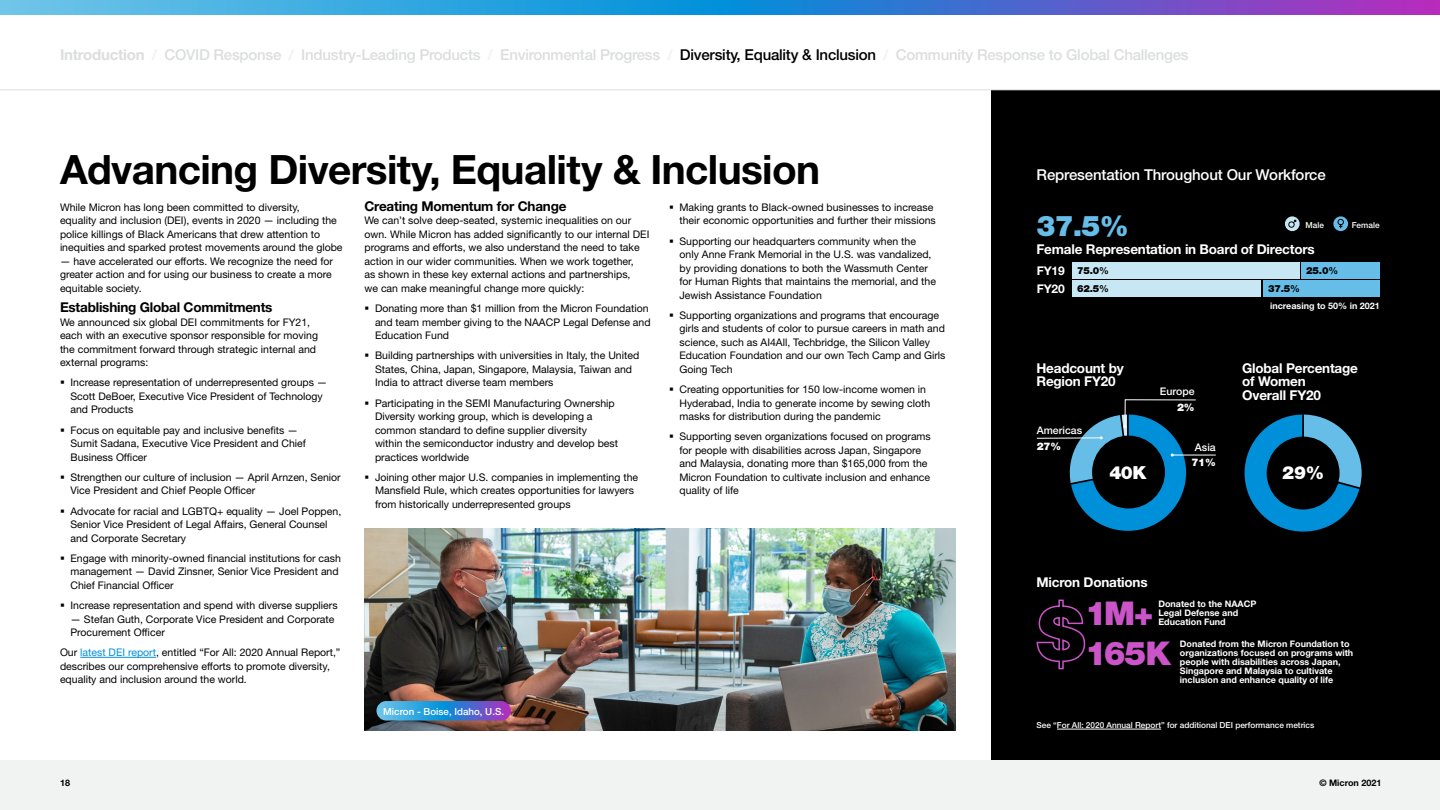
<style>
.page{position:relative;width:1440px;height:810px;background:#fff}
.page>*{position:absolute;margin:0;border:0;box-sizing:border-box;transform-origin:0 0}
.t1{font:700 40.5px "Helvetica Neue LT Std";letter-spacing:-.015em;color:#000}
.t2{font:900 32.85px "Helvetica Neue LT Std";letter-spacing:-.06em;color:#ca54c8}
.t3{font:900 28.5px "Helvetica Neue LT Std";color:#65bde8}
.t4{font:900 18px "Helvetica Neue LT Std";color:#fff}
.t5{font:500 15px "Helvetica Neue LT Std";letter-spacing:-.015em;color:#dcddde}
.t6{font:500 15px "Helvetica Neue LT Std";letter-spacing:-.01em;color:#fff}
.t7{font:700 13.5px/13.5px "Helvetica Neue LT Std";letter-spacing:-.015em;color:#fff}
.t8{font:700 13.5px "Helvetica Neue LT Std";letter-spacing:-.015em;color:#000}
.t9{font:700 12px/18.7px "Helvetica Neue LT Std";letter-spacing:-.015em;color:#fff}
.t10{font:10.5px/13.5px "Helvetica Neue LT Std";color:#000}
.t11{font:500 10.5px "Helvetica Neue LT Std";color:#fff}
.t12{font:900 10.5px "Helvetica Neue LT Std";color:#fff}
.t13{font:500 9.75px "Helvetica Neue LT Std";color:#fff}
.t14{font:900 9.75px "Helvetica Neue LT Std";letter-spacing:-.015em;color:#000}
.t15{font:700 9px/9px "Helvetica Neue LT Std";color:#fff}
.t16{font:700 9px "Helvetica Neue LT Std";color:#000}
.t17{font:500 8.25px "Helvetica Neue LT Std";color:#fff}
.s1{font-weight:700}
.s2{font-weight:700;color:#f1f2f2}
.s3{color:#000}
.s4{color:#0090da}
</style>
<div class="page">
<hr style="left:80px;top:657px;width:76px;height:1px;background:#0090da">
<img style="left:364px;top:528px;width:592px;height:202px">
<svg style="left:376px;top:701px;width:135px;height:20px;background:#4882d1"></svg>
<div style="left:992px;top:0;width:448px;height:810px;background:#000"></div>
<svg style="left:1333px;top:216px;width:15px;height:15px"></svg>
<svg style="left:1337px;top:219px;width:7px;height:10px"></svg>
<svg style="left:1285px;top:216px;width:15px;height:15px"></svg>
<svg style="left:1288px;top:219px;width:9px;height:9px"></svg>
<div style="left:1073px;top:281px;width:188px;height:16px;background:#c7e7f4"></div>
<div style="left:1264px;top:281px;width:116px;height:16px;background:#65bde8"></div>
<div style="left:1073px;top:262px;width:227px;height:16px;background:#c7e7f4"></div>
<div style="left:1302px;top:262px;width:78px;height:16px;background:#65bde8"></div>
<hr style="left:1057px;top:729px;width:104px;height:1px;background:#fff">
<hr style="left:1172px;top:455px;width:44px;height:1px;background:#fff">
<svg style="left:1036px;top:399px;width:160px;height:132px"></svg>
<div style="left:1092px;top:436px;width:73px;height:73px;background:#000;border-radius:50%"></div>
<svg style="left:1245px;top:415px;width:117px;height:117px"></svg>
<div style="left:1267px;top:437px;width:73px;height:73px;background:#000;border-radius:50%"></div>
<svg style="left:1036px;top:599px;width:50px;height:71px"></svg>
<div style="left:0;top:0;width:1440px;height:90px;background:#fff"></div>
<hr style="left:0;top:90px;width:1440px;height:1px;background:#dcddde">
<svg style="left:0;top:0;width:1440px;height:15px;background:#4a84d5"></svg>
<div style="left:0;top:760px;width:1440px;height:50px;background:#f1f2f2"></div>
<h3 class="t5" style="left:60px;top:46px;width:1130px"><span class="s1">Introduction</span> <span class="s2">/</span> COVID Response <span class="s2">/</span> Industry-Leading Products <span class="s2">/</span> Environmental Progress <span class="s2">/</span> <span class="s3">Diversity, Equality &amp; Inclusion</span> <span class="s2">/</span> Community Response to Global Challenges</h3>
<h1 class="t1" style="left:60px;top:144px;width:762px">Advancing Diversity, Equality &amp; Inclusion</h1>
<p class="t10" style="left:60px;top:200px;width:284px">While Micron has long been committed to diversity,<br>equality and inclusion (DEI), events in 2020 — including the police killings of Black Americans that drew attention to inequities and sparked protest movements around the globe</p>
<p class="t10" style="left:60px;top:254px;width:274px">— have accelerated our efforts. We recognize the need for greater action and for using our business to create a more equitable society.</p>
<p class="t8" style="left:60px;top:299px;width:214px">Establishing Global Commitments</p>
<p class="t10" style="left:60px;top:315px;width:260px">We announced six global DEI commitments for FY21, each with an executive sponsor responsible for moving the commitment forward through strategic internal and external programs:</p>
<p class="t10" style="left:70px;top:376px;width:258px">Increase representation of underrepresented groups —<br>Scott DeBoer, Executive Vice President of Technology and Products</p>
<p class="t10" style="left:70px;top:423px;width:237px">Focus on equitable pay and inclusive benefits —<br>Sumit Sadana, Executive Vice President and Chief<br>Business Officer</p>
<p class="t10" style="left:70px;top:470px;width:272px">Strengthen our culture of inclusion — April Arnzen, Senior<br>Vice President and Chief People Officer</p>
<p class="t10" style="left:70px;top:504px;width:272px">Advocate for racial and LGBTQ+ equality — Joel Poppen,<br>Senior Vice President of Legal Affairs, General Counsel and Corporate Secretary</p>
<p class="t10" style="left:70px;top:551px;width:272px">Engage with minority-owned financial institutions for cash management — David Zinsner, Senior Vice President and<br>Chief Financial Officer</p>
<p class="t10" style="left:70px;top:598px;width:269px">Increase representation and spend with diverse suppliers</p>
<p class="t10" style="left:70px;top:612px;width:266px">— Stefan Guth, Corporate Vice President and Corporate<br>Procurement Officer</p>
<p class="t10" style="left:60px;top:646px;width:282px">Our <span class="s4">latest DEI report</span>, entitled “For All: 2020 Annual Report,” describes our comprehensive efforts to promote diversity, equality and inclusion around the world.</p>
<p class="t8" style="left:364px;top:198px;width:204px">Creating Momentum for Change</p>
<p class="t10" style="left:364px;top:214px;width:286px">We can’t solve deep-seated, systemic inequalities on our own. While Micron has added significantly to our internal DEI programs and efforts, we also understand the need to take action in our wider communities. When we work together,<br>as shown in these key external actions and partnerships,<br>we can make meaningful change more quickly:</p>
<p class="t10" style="left:375px;top:301px;width:277px">Donating more than $1 million from the Micron Foundation and team member giving to the NAACP Legal Defense and<br>Education Fund</p>
<p class="t10" style="left:375px;top:349px;width:266px">Building partnerships with universities in Italy, the United<br>States, China, Japan, Singapore, Malaysia, Taiwan and<br>India to attract diverse team members</p>
<p class="t10" style="left:375px;top:396px;width:245px">Participating in the SEMI Manufacturing Ownership Diversity working group, which is developing a common standard to define supplier diversity<br>within the semiconductor industry and develop best practices worldwide</p>
<p class="t10" style="left:375px;top:470px;width:265px">Joining other major U.S. companies in implementing the<br>Mansfield Rule, which creates opportunities for lawyers from historically underrepresented groups</p>
<p class="t10" style="left:680px;top:200px;width:258px">Making grants to Black-owned businesses to increase their economic opportunities and further their missions</p>
<p class="t10" style="left:680px;top:234px;width:258px">Supporting our headquarters community when the only Anne Frank Memorial in the U.S. was vandalized, by providing donations to both the Wassmuth Center for Human Rights that maintains the memorial, and the Jewish Assistance Foundation</p>
<p class="t10" style="left:680px;top:308px;width:268px">Supporting organizations and programs that encourage girls and students of color to pursue careers in math and science, such as AI4All, Techbridge, the Silicon Valley Education Foundation and our own Tech Camp and Girls Going Tech</p>
<p class="t10" style="left:680px;top:382px;width:252px">Creating opportunities for 150 low-income women in<br>Hyderabad, India to generate income by sewing cloth masks for distribution during the pandemic</p>
<p class="t10" style="left:680px;top:430px;width:253px">Supporting seven organizations focused on programs for people with disabilities across Japan, Singapore and Malaysia, donating more than $165,000 from the Micron Foundation to cultivate inclusion and enhance quality of life</p>
<p class="t13" style="left:383px;top:705px;width:122px">Micron - Boise, Idaho, U.S.</p>
<h3 class="t6" style="left:1037px;top:165px;width:291px">Representation Throughout Our Workforce</h3>
<p class="t17" style="left:1305px;top:220px;width:20px">Male</p>
<p class="t17" style="left:1352px;top:220px;width:29px">Female</p>
<h3 class="t3" style="left:1036px;top:209px;width:94px">37.5%</h3>
<p class="t7" style="left:1036px;top:242px;width:280px">Female Representation in Board of Directors</p>
<p class="t9" style="left:1037px;top:261px;width:29px">FY19<br>FY20</p>
<p class="t14" style="left:1077px;top:264px;width:33px">75.0<span class="s1">%</span></p>
<p class="t14" style="left:1306px;top:264px;width:33px">25.0<span class="s1">%</span></p>
<p class="t14" style="left:1077px;top:283px;width:33px">62.5<span class="s1">%</span></p>
<p class="t14" style="left:1268px;top:283px;width:33px">37.5<span class="s1">%</span></p>
<p class="t15" style="left:1270px;top:301px;width:111px">increasing to 50% in 2021</p>
<p class="t7" style="left:1037px;top:361px;width:89px">Headcount by<br>Region FY20</p>
<p class="t11" style="left:1160px;top:385px;width:36px">Europe</p>
<p class="t7" style="left:1242px;top:361px;width:117px">Global Percentage of Women<br>Overall FY20</p>
<p class="t12" style="left:1177px;top:401px;width:19px">2%</p>
<p class="t11" style="left:1037px;top:424px;width:47px">Americas</p>
<p class="t12" style="left:1037px;top:440px;width:26px">27%</p>
<p class="t11" style="left:1195px;top:441px;width:22px">Asia</p>
<h3 class="t4" style="left:1109px;top:462px;width:39px">40K</h3>
<p class="t12" style="left:1191px;top:456px;width:26px">71%</p>
<h3 class="t4" style="left:1282px;top:462px;width:43px">29%</h3>
<p class="t7" style="left:1036px;top:575px;width:113px">Micron Donations</p>
<p class="t15" style="left:1158px;top:599px;width:100px">Donated to the NAACP<br>Legal Defense and<br>Education Fund</p>
<p class="t15" style="left:1180px;top:639px;width:175px">Donated from the Micron Foundation to organizations focused on programs with people with disabilities across Japan, Singapore and Malaysia to cultivate inclusion and enhance quality of life</p>
<h2 class="t2" style="left:1085px;top:593px;width:70px">1M+</h2>
<h2 class="t2" style="left:1085px;top:634px;width:87px">165K</h2>
<p class="t17" style="left:1036px;top:720px;width:279px">See “For All: 2020 Annual Report” for additional DEI performance metrics</p>
<p class="t16" style="left:60px;top:778px;width:12px">18</p>
<p class="t16" style="left:1319px;top:778px;width:64px">© Micron 2021</p>
</div>
